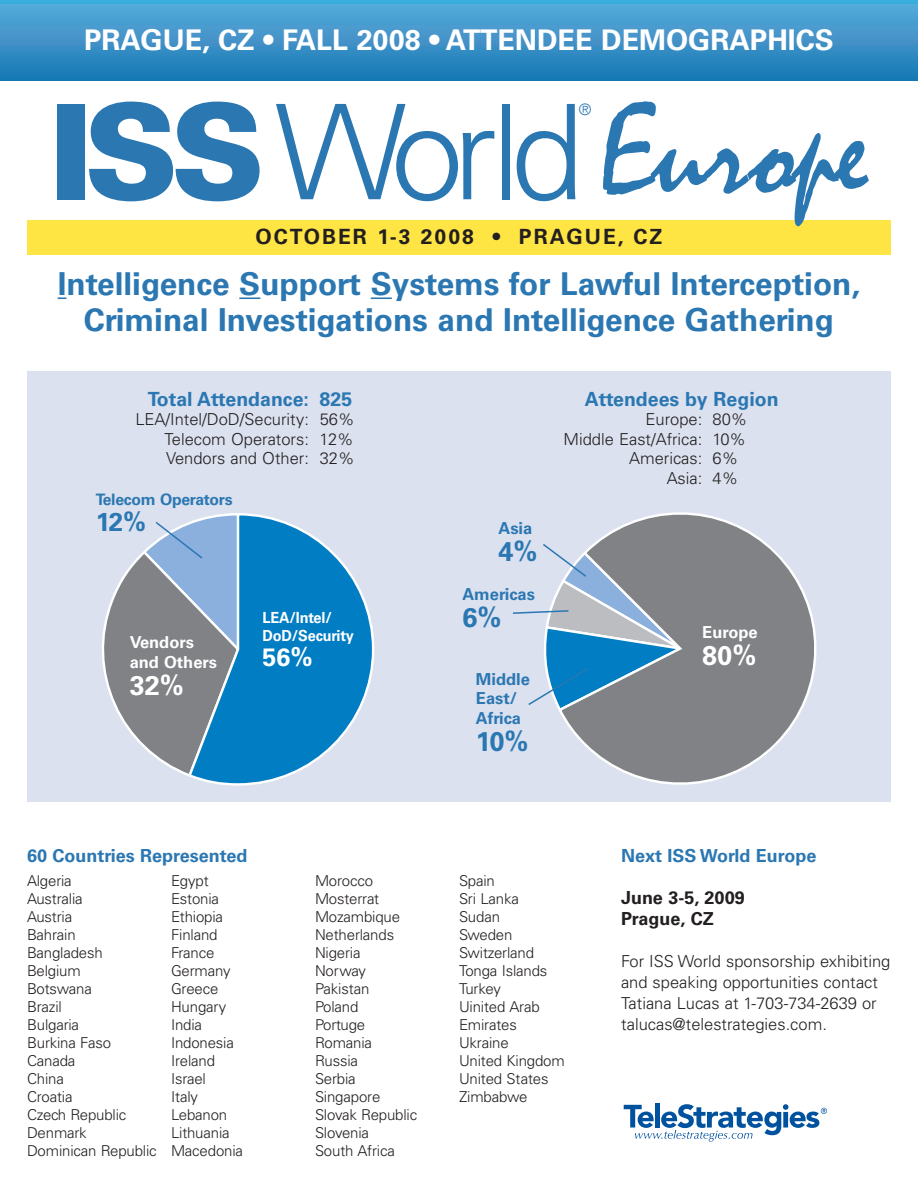
<style>
.page{position:relative;width:918px;height:1188px;background:#fff}
.page>*{position:absolute;margin:0;border:0;box-sizing:border-box;transform-origin:0 0}
.t1{font:300 132px "Univers";letter-spacing:-.08em;color:#2b77b2}
.t2{font:132px "Mistral";letter-spacing:-.02em;color:#2b77b2}
.t3{font:700 31.5px/36px "Univers";color:#2b77b2;text-align:center}
.t4{font:700 28.5px "Univers";color:#fff}
.t5{font:700 27px "Univers";color:#2b77b2}
.t6{font:700 27px "Univers";color:#fff}
.t7{font:700 25.8px "Univers";color:#2b77b2}
.t8{font:700 25.05px "Univers";color:#fff}
.t9{font:700 21px "Univers";letter-spacing:.095em;color:#231f20}
.t10{font:700 19.5px "Univers";color:#2b77b2}
.t11{font:700 18px "Univers";color:#2b77b2}
.t12{font:700 18px/21px "Univers";color:#231f20}
.t13{font:300 16.5px/21px "Univers";color:#231f20}
.t14{font:700 16.5px/19.5px "Univers";color:#2b77b2}
.t15{font:700 16.5px/19.5px "Univers";color:#fff}
.t16{font:700 15.75px "Univers";letter-spacing:-.015em;color:#2b77b2}
.t17{font:300 15.75px "Univers";color:#2b77b2}
.t18{font:700 15.3px/18.1px "Univers";letter-spacing:-.01em;color:#fff;scale:.95 1}
.t19{font:300 15px/18px "Univers";letter-spacing:-.01em;color:#231f20}
.s1{font-weight:900}
</style>
<div class="page">
<div style="left:27px;top:220px;width:864px;height:35px;background:#ffe544"></div>
<div style="left:0;top:0;width:918px;height:81px;background:linear-gradient(to bottom,#59addc,#1b78b4)"></div>
<div style="left:27px;top:371px;width:864px;height:431px;background:#dbe1ef"></div>
<div style="left:655px;top:1103px;width:5px;height:25px;background:#00529f"></div>
<svg style="left:624px;top:1104px;width:203px;height:38px"></svg>
<svg style="left:197px;top:513px;width:178px;height:273px"></svg>
<svg style="left:560px;top:512px;width:257px;height:273px"></svg>
<svg style="left:58px;top:297px;width:8px;height:2px"></svg>
<hr style="left:239px;top:297px;width:21px;height:2px;background:#2b77b2">
<hr style="left:371px;top:297px;width:21px;height:2px;background:#2b77b2">
<svg style="left:102px;top:513px;width:139px;height:266px"></svg>
<svg style="left:513px;top:542px;width:171px;height:171px"></svg>
<h3 class="t4" style="left:84px;top:29px;width:751px">PRAGUE, CZ • FALL 2008 • ATTENDEE DEMOGRAPHICS</h3>
<h1 class="t1" style="left:49px;top:104px;width:536px"><span class="s1">ISS</span>World</h1>
<p class="t17" style="left:579px;top:104px;width:14px">®</p>
<h1 class="t2" style="left:599px;top:100px;width:271px">Europe</h1>
<h3 class="t9" style="left:256px;top:229px;width:408px">OCTOBER 1-3 2008 • PRAGUE, CZ</h3>
<h2 class="t3" style="left:58px;top:269px;width:804px">Intelligence Support Systems for Lawful Interception,<br>Criminal Investigations and Intelligence Gathering</h2>
<h3 class="t10" style="left:148px;top:392px;width:206px">Total Attendance: 825</h3>
<p class="t13" style="left:165px;top:411px;width:191px;line-height:19.5px;text-align:justify;text-indent:-29px">LEA/Intel/DoD/Security: 56% Telecom Operators: 12% Vendors and Other: 32%</p>
<p class="t16" style="left:96px;top:494px;width:138px">Telecom Operators</p>
<h3 class="t7" style="left:96px;top:513px;width:52px">12%</h3>
<p class="t15" style="left:130px;top:634px;width:89px">Vendors and Others</p>
<h3 class="t6" style="left:130px;top:675px;width:56px">32%</h3>
<p class="t18" style="left:262px;top:610px;width:98px">LEA/Intel/<br>DoD/Security</p>
<h3 class="t8" style="left:262px;top:648px;width:52px">56%</h3>
<p class="t14" style="left:498px;top:520px;width:35px">Asia</p>
<h3 class="t5" style="left:498px;top:541px;width:41px">4%</h3>
<p class="t14" style="left:462px;top:586px;width:74px">Americas</p>
<h3 class="t5" style="left:462px;top:608px;width:41px">6%</h3>
<p class="t14" style="left:476px;top:670px;width:56px">Middle<br>East/<br>Africa</p>
<h3 class="t5" style="left:476px;top:731px;width:54px">10%</h3>
<h3 class="t10" style="left:585px;top:392px;width:195px">Attendees by Region</h3>
<p class="t13" style="left:646px;top:410px;width:103px">Europe: 80%</p>
<p class="t13" style="left:564px;top:430px;width:184px">Middle East/Africa: 10%</p>
<p class="t13" style="left:629px;top:449px;width:111px">Americas: 6%</p>
<p class="t13" style="left:667px;top:469px;width:73px">Asia: 4%</p>
<p class="t15" style="left:702px;top:623px;width:57px">Europe</p>
<h3 class="t6" style="left:702px;top:645px;width:56px">80%</h3>
<p class="t11" style="left:27px;top:849px;width:222px">60 Countries Represented</p>
<p class="t19" style="left:27px;top:873px;width:131px">Algeria<br>Australia<br>Austria<br>Bahrain<br>Bangladesh<br>Belgium<br>Botswana<br>Brazil<br>Bulgaria<br>Burkina Faso<br>Canada<br>China<br>Croatia<br>Czech Republic<br>Denmark<br>Dominican Republic</p>
<p class="t19" style="left:171px;top:873px;width:74px">Egypt<br>Estonia<br>Ethiopia<br>Finland<br>France<br>Germany<br>Greece<br>Hungary<br>India<br>Indonesia<br>Ireland<br>Israel<br>Italy<br>Lebanon<br>Lithuania<br>Macedonia</p>
<p class="t19" style="left:315px;top:873px;width:104px">Morocco<br>Mosterrat<br>Mozambique<br>Netherlands<br>Nigeria<br>Norway<br>Pakistan<br>Poland<br>Portuge<br>Romania<br>Russia<br>Serbia<br>Singapore<br>Slovak Republic<br>Slovenia<br>South Africa</p>
<p class="t19" style="left:459px;top:873px;width:107px">Spain<br>Sri Lanka<br>Sudan<br>Sweden<br>Switzerland<br>Tonga Islands<br>Turkey<br>Uinited Arab<br>Emirates<br>Ukraine<br>United Kingdom<br>United States<br>Zimbabwe</p>
<p class="t11" style="left:621px;top:849px;width:197px">Next ISS World Europe</p>
<p class="t12" style="left:621px;top:889px;width:125px">June 3-5, 2009<br>Prague, CZ</p>
<p class="t13" style="left:621px;top:952px;width:271px">For ISS World sponsorship exhibiting and speaking opportunities contact Tatiana Lucas at 1-703-734-2639 or talucas@telestrategies.com.</p>
</div>
